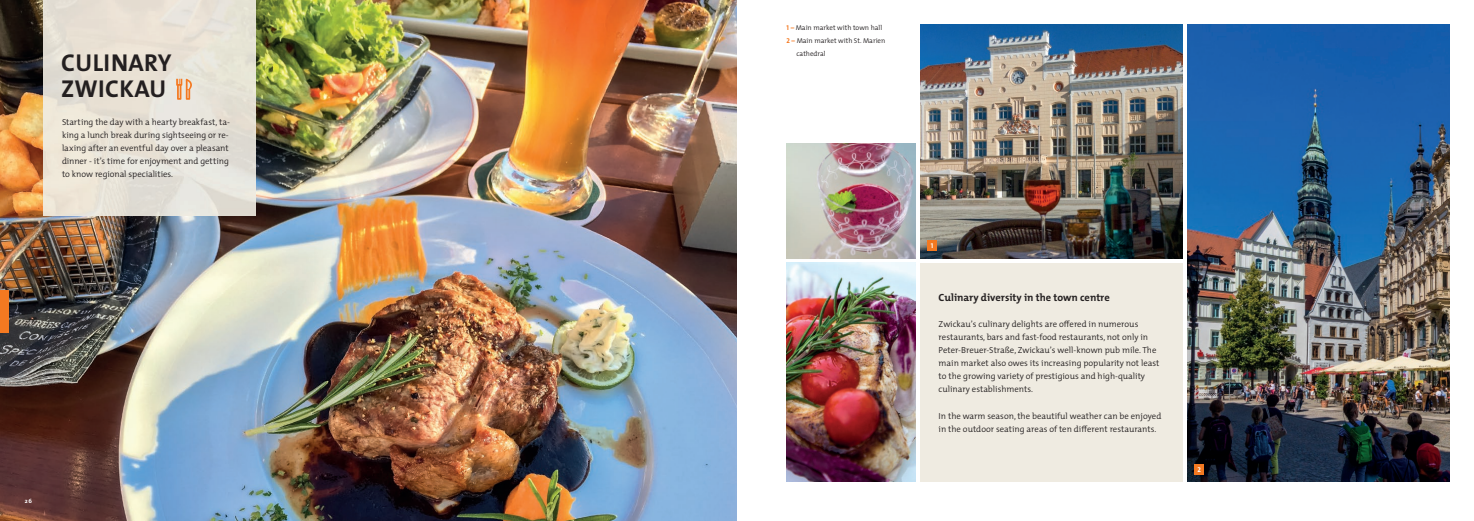
<style>
.page{position:relative;width:1474px;height:521px;background:#fff}
.page>*{position:absolute;margin:0;border:0;box-sizing:border-box;transform-origin:0 0}
.t1{font:700 24.5px/26.2px "The Mix";letter-spacing:.015em;color:#231f20}
.t2{font:700 10.5px "The Mix";color:#231f20}
.t3{font:300 8.75px/13.1px "The Mix";color:#231f20}
.t4{font:300 7px "The Mix";color:#231f20}
.t5{font:7px "The Mix Bold Caps";color:#fff}
.t6{font:700 6.12px "The Sans";color:#fff}
.s1{font-family:"The Mix Bold Caps";font-weight:400;color:#f47921}
.s2{font-weight:700;color:#f47921}
</style>
<div class="page">
<img style="left:0;top:0;width:737px;height:521px">
<img style="left:43px;top:0;width:212px;height:215px">
<div style="left:0;top:290px;width:9px;height:43px;background:#f47921"></div>
<svg style="left:176px;top:79px;width:16px;height:21px"></svg>
<div style="left:920px;top:263px;width:262px;height:218px;background:#efebe1"></div>
<img style="left:1187px;top:25px;width:262px;height:456px">
<img style="left:920px;top:25px;width:262px;height:233px">
<img style="left:786px;top:263px;width:129px;height:218px">
<div style="left:927px;top:241px;width:10px;height:10px;background:#f47921"></div>
<div style="left:1194px;top:464px;width:10px;height:10px;background:#f47921"></div>
<img style="left:786px;top:144px;width:129px;height:114px">
<h1 class="t1" style="left:61px;top:49px;width:112px">CULINARY<br>ZWICKAU</h1>
<p class="t3" style="left:62px;top:115px;width:169px">Starting the day with a hearty breakfast, ta&shy;king a lunch break during sightseeing or re&shy;laxing after an eventful day over a pleasant dinner - it’s time for enjoyment and getting to know regional specialities.</p>
<p class="t6" style="left:25px;top:496px;width:9px">26</p>
<p class="t4" style="left:786px;top:22px;width:97px"><span class="s1">1</span> <span class="s2">–</span> Main market with town hall</p>
<p class="t4" style="left:786px;top:35px;width:100px"><span class="s1">2</span> <span class="s2">–</span> Main market with St. Marien</p>
<p class="t4" style="left:796px;top:48px;width:31px">cathedral</p>
<p class="t5" style="left:930px;top:242px;width:4px">1</p>
<p class="t2" style="left:938px;top:288px;width:173px">Culinary diversity in the town centre</p>
<p class="t3" style="left:938px;top:317px;width:222px">Zwickau’s culinary delights are offered in numerous restaurants, bars and fast-food restaurants, not only in Peter-Breuer-Straße, Zwickau’s well-known pub mile. The main market also owes its increasing popularity not least to the growing variety of prestigious and high-quality culinary establishments.</p>
<p class="t3" style="left:938px;top:409px;width:224px">In the warm season, the beautiful weather can be enjoyed in the outdoor seating areas of ten different restaurants.</p>
<p class="t5" style="left:1197px;top:465px;width:5px">2</p>
</div>
